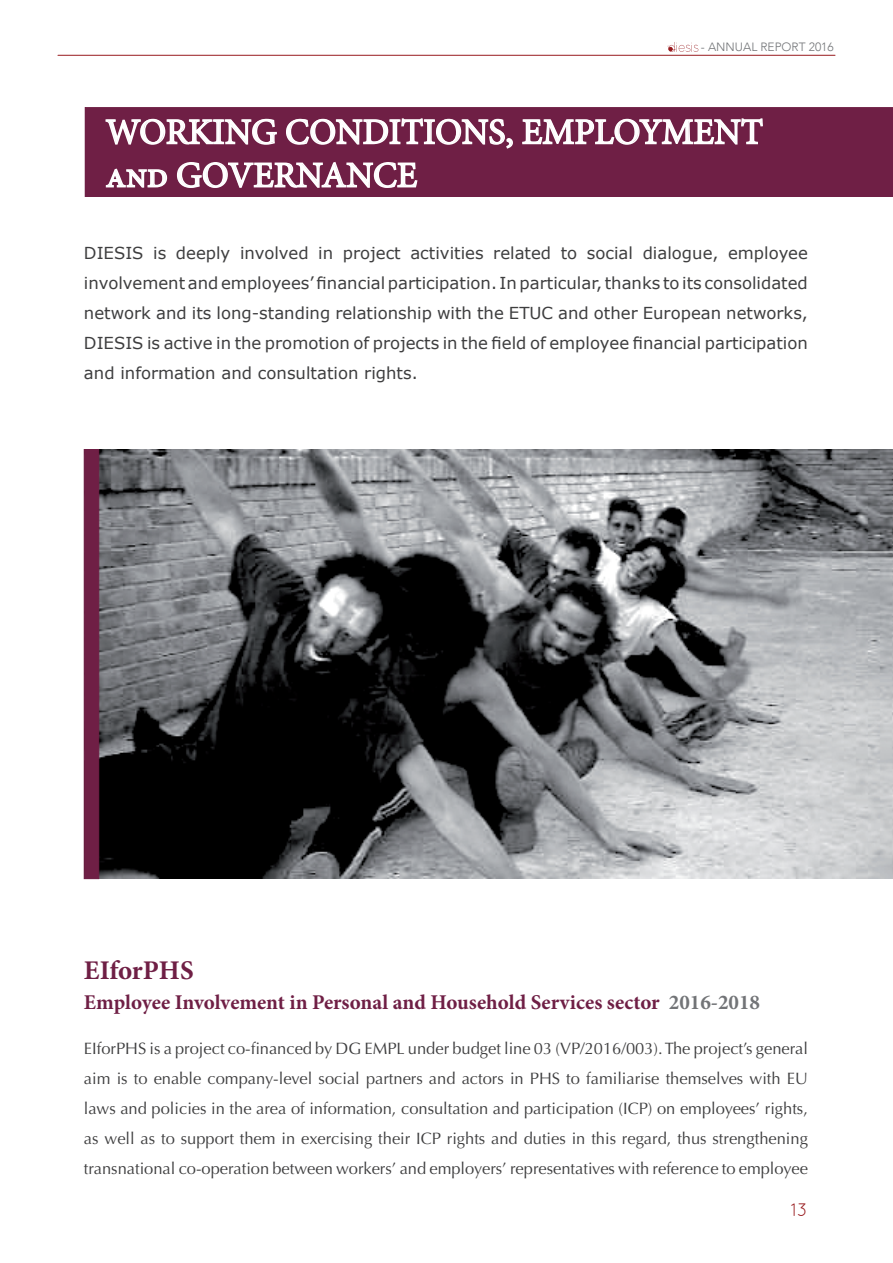
<style>
.page{position:relative;width:893px;height:1263px;background:#fff}
.page>*{position:absolute;margin:0;border:0;box-sizing:border-box;transform-origin:0 0}
.t1{font:36px/43.2px "Minion Pro";color:#fff}
.t2{font:700 27px "Minion Pro";letter-spacing:-.005em;color:#6f1f45}
.t3{font:700 21px "Minion Pro";color:#6f1f45}
.t4{font:18px "Quicksand";color:#981b1e}
.t5{font:16.5px/30px "Optima";color:#3e3e3f;text-align:justify}
.t6{font:16.5px/30px "Verdana";color:#3e3e3f;text-align:justify}
.t7{font:300 12px "Avenir";color:#727477}
.s1{color:#727477}
</style>
<div class="page">
<hr style="left:58px;top:55px;width:777px;height:1px;background:#981a1e">
<svg style="left:668px;top:42px;width:30px;height:10px"></svg>
<div style="left:85px;top:107px;width:808px;height:90px;background:#6f1f45"></div>
<svg style="left:105px;top:116px;width:173px;height:33px;background:#945975"></svg>
<svg style="left:285px;top:118px;width:229px;height:32px;background:#935874"></svg>
<svg style="left:521px;top:107px;width:243px;height:343px"></svg>
<svg style="left:105px;top:165px;width:63px;height:23px"></svg>
<svg style="left:176px;top:158px;width:242px;height:32px;background:#955b76"></svg>
<img style="left:99px;top:450px;width:794px;height:429px">
<div style="left:84px;top:449px;width:15px;height:430px;background:#6f1f45"></div>
<p class="t7" style="left:701px;top:40px;width:134px">- ANNUAL REPORT 2016</p>
<h1 class="t1" style="left:106px;top:111px;width:659px">WORKING CONDITIONS, EMPLOYMENT and GOVERNANCE</h1>
<p class="t6" style="left:84px;top:238px;width:725px">DIESIS is deeply involved in project activities related to social dialogue, employee involvement and employees’ financial participation. In particular, thanks to its consolidated network and its long-standing relationship with the ETUC and other European networks, DIESIS is active in the promotion of projects in the field of employee financial participation and information and consultation rights.</p>
<h2 class="t2" style="left:84px;top:951px;width:111px">EIforPHS</h2>
<p class="t3" style="left:84px;top:987px;width:678px">Employee Involvement in Personal and Household Services sector <span class="s1">2016-2018</span></p>
<p class="t5" style="left:84px;top:1033px;width:725px">EIforPHS is a project co-financed by DG EMPL under budget line 03 (VP/2016/003). The project’s general aim is to enable company-level social partners and actors in PHS to familiarise themselves with EU laws and policies in the area of information, consultation and participation (ICP) on employees’ rights, as well as to support them in exercising their ICP rights and duties in this regard, thus strengthening transnational co-operation between workers’ and employers’ representatives with reference to employee</p>
<p class="t4" style="left:791px;top:1200px;width:19px">13</p>
</div>
